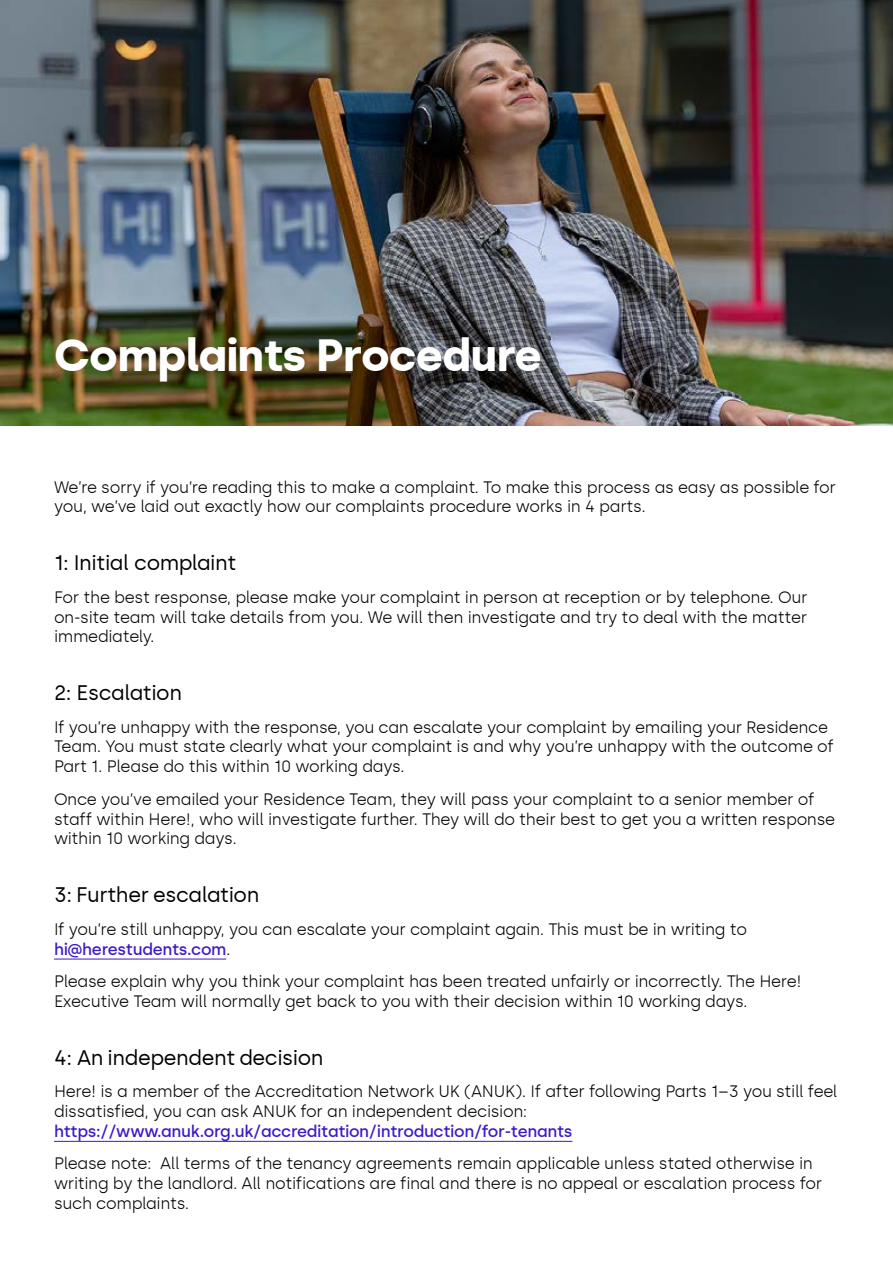
<style>
.page{position:relative;width:893px;height:1263px;background:#fff}
.page>*{position:absolute;margin:0;border:0;box-sizing:border-box;transform-origin:0 0}
.t1{font:700 45px "Silka";letter-spacing:-.02em;color:#fff}
.t2{font:21px "Silka";letter-spacing:-.02em;color:#000}
.t3{font:300 16.5px/19.8px "Silka";letter-spacing:-.02em;color:#000}
.t4{font:500 16.5px "Silka";letter-spacing:-.02em;color:#3c19c8}
.s1{font-weight:500;color:#3c19c8}
</style>
<div class="page">
<img style="left:0;top:0;width:893px;height:425px">
<hr style="left:54px;top:959px;width:172px;height:1px;background:#3c19c8">
<hr style="left:54px;top:1141px;width:518px;height:1px;background:#3c19c8">
<h1 class="t1" style="left:54px;top:328px;width:489px">Complaints Procedure</h1>
<p class="t3" style="left:54px;top:477px;width:784px">We’re sorry if you’re reading this to make a complaint. To make this process as easy as possible for you, we’ve laid out exactly how our complaints procedure works in 4 parts.</p>
<p class="t2" style="left:54px;top:550px;width:184px">1: Initial complaint</p>
<p class="t3" style="left:54px;top:587px;width:755px;text-align:justify">For the best response, please make your complaint in person at reception or by telephone. Our on-site team will take details from you. We will then investigate and try to deal with the matter immediately.</p>
<p class="t2" style="left:54px;top:680px;width:130px">2: Escalation</p>
<p class="t3" style="left:54px;top:717px;width:781px">If you’re unhappy with the response, you can escalate your complaint by emailing your Residence<br>Team. You must state clearly what your complaint is and why you’re unhappy with the outcome of<br>Part 1. Please do this within 10 working days.</p>
<p class="t3" style="left:54px;top:789px;width:783px">Once you’ve emailed your Residence Team, they will pass your complaint to a senior member of staff within Here!, who will investigate further. They will do their best to get you a written response within 10 working days.</p>
<p class="t2" style="left:54px;top:882px;width:207px">3: Further escalation</p>
<p class="t3" style="left:54px;top:919px;width:695px">If you’re still unhappy, you can escalate your complaint again. This must be in writing to <span class="s1">hi@herestudents.com</span>.</p>
<p class="t3" style="left:54px;top:971px;width:749px">Please explain why you think your complaint has been treated unfairly or incorrectly. The Here!<br>Executive Team will normally get back to you with their decision within 10 working days.</p>
<p class="t2" style="left:54px;top:1045px;width:271px">4: An independent decision</p>
<p class="t3" style="left:54px;top:1081px;width:785px">Here! is a member of the Accreditation Network UK (ANUK). If after following Parts 1–3 you still feel dissatisfied, you can ask ANUK for an independent decision:</p>
<p class="t4" style="left:54px;top:1121px;width:520px">https://www.anuk.org.uk/accreditation/introduction/for-tenants</p>
<p class="t3" style="left:54px;top:1154px;width:770px">Please note: All terms of the tenancy agreements remain applicable unless stated otherwise in writing by the landlord. All notifications are final and there is no appeal or escalation process for such complaints.</p>
</div>
